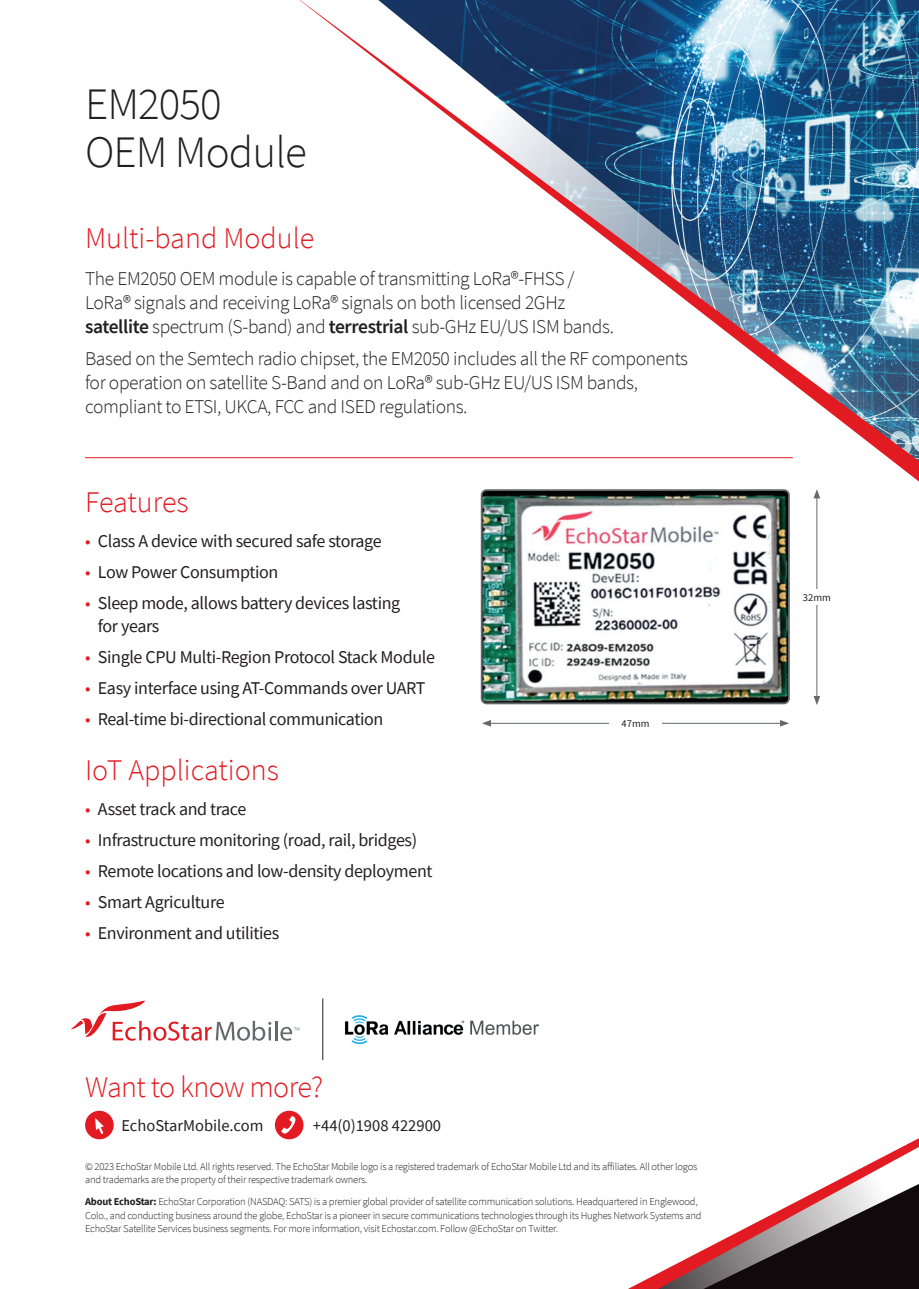
<style>
.page{position:relative;width:919px;height:1289px;background:#fff}
.page>*{position:absolute;margin:0;border:0;box-sizing:border-box;transform-origin:0 0}
.t1{font:300 45px/48px "Source Sans Pro";letter-spacing:-.02em;color:#231f20}
.t2{font:300 30px "Source Sans Pro";color:#e21a21}
.t3{font:300 30px "Source Sans Pro";letter-spacing:-.02em;color:#e21a21}
.t4{font:300 19.5px/24px "Source Sans Pro";letter-spacing:-.02em;color:#231f20}
.t5{font:18px/22.5px "Source Sans Pro";letter-spacing:-.02em;color:#231f20}
.t6{font:16.5px "Source Sans Pro";color:#231f20}
.t7{font:300 10.5px/13.5px "Source Sans Pro";letter-spacing:-.02em;color:#231f20}
.t8{font:10.5px "Source Sans Pro";color:#231f20}
.s1{font-weight:600}
.s2{color:#e21a21}
.s3{font-weight:700}
</style>
<div class="page">
<svg style="left:630px;top:1138px;width:288px;height:150px"></svg>
<svg style="left:299px;top:0;width:619px;height:481px"></svg>
<div style="left:85px;top:1110px;width:29px;height:29px;background:#e21a21;border-radius:50%"></div>
<svg style="left:95px;top:1118px;width:9px;height:16px"></svg>
<div style="left:275px;top:1110px;width:28px;height:29px;background:#e21a21;border-radius:50%"></div>
<svg style="left:281px;top:1116px;width:15px;height:18px"></svg>
<hr style="left:816px;top:496px;width:1px;height:202px;background:#64696d">
<svg style="left:813px;top:696px;width:7px;height:9px"></svg>
<svg style="left:813px;top:489px;width:7px;height:9px"></svg>
<div style="left:799px;top:589px;width:35px;height:16px;background:#fff"></div>
<hr style="left:488px;top:723px;width:294px;height:1px;background:#64696d">
<svg style="left:780px;top:720px;width:9px;height:6px"></svg>
<svg style="left:482px;top:720px;width:9px;height:6px"></svg>
<div style="left:609px;top:713px;width:52px;height:19px;background:#fff"></div>
<img style="left:483px;top:492px;width:303px;height:209px">
<div style="left:480px;top:489px;width:309px;height:215px;border:2px solid #64696d;border-radius:5px"></div>
<hr style="left:275px;top:1020px;width:2px;height:20px;background:#64696d">
<svg style="left:280px;top:1026px;width:19px;height:14px"></svg>
<svg style="left:71px;top:1000px;width:200px;height:40px"></svg>
<img style="left:345px;top:1015px;width:194px;height:29px">
<hr style="left:322px;top:998px;width:1px;height:62px;background:#231f20">
<hr style="left:85px;top:457px;width:707px;height:1px;background:#e21a21">
<h1 class="t1" style="left:85px;top:80px;width:223px">EM2050<br>OEM Module</h1>
<h2 class="t2" style="left:85px;top:220px;width:231px">Multi-band Module</h2>
<h3 class="t4" style="left:85px;top:266px;width:530px">The EM2050 OEM module is capable of transmitting LoRa®-FHSS /<br>LoRa® signals and receiving LoRa® signals on both licensed 2GHz <span class="s1">satellite</span> spectrum (S-band) and <span class="s1">terrestrial</span> sub-GHz EU/US ISM bands.</h3>
<h3 class="t4" style="left:85px;top:347px;width:604px">Based on the Semtech radio chipset, the EM2050 includes all the RF components for operation on satellite S-Band and on LoRa® sub-GHz EU/US ISM bands, compliant to ETSI, UKCA, FCC and ISED regulations.</h3>
<h2 class="t2" style="left:85px;top:483px;width:105px">Features</h2>
<h3 class="t5" style="left:85px;top:529px;width:298px"><span class="s2">•</span> Class A device with secured safe storage</h3>
<h3 class="t5" style="left:85px;top:560px;width:195px"><span class="s2">•</span> Low Power Consumption</h3>
<h3 class="t5" style="left:98px;top:591px;width:304px;text-indent:-13px"><span class="s2">•</span> Sleep mode, allows battery devices lasting for years</h3>
<h3 class="t5" style="left:85px;top:645px;width:351px"><span class="s2">•</span> Single CPU Multi-Region Protocol Stack Module</h3>
<h3 class="t5" style="left:85px;top:676px;width:342px"><span class="s2">•</span> Easy interface using AT-Commands over UART</h3>
<h3 class="t5" style="left:85px;top:707px;width:300px"><span class="s2">•</span> Real-time bi-directional communication</h3>
<h2 class="t2" style="left:85px;top:751px;width:195px">IoT Applications</h2>
<h3 class="t5" style="left:85px;top:797px;width:163px"><span class="s2">•</span> Asset track and trace</h3>
<h3 class="t5" style="left:85px;top:828px;width:333px"><span class="s2">•</span> Infrastructure monitoring (road, rail, bridges)</h3>
<h3 class="t5" style="left:85px;top:859px;width:349px"><span class="s2">•</span> Remote locations and low-density deployment</h3>
<h3 class="t5" style="left:85px;top:890px;width:141px"><span class="s2">•</span> Smart Agriculture</h3>
<h3 class="t5" style="left:85px;top:921px;width:196px"><span class="s2">•</span> Environment and utilities</h3>
<h2 class="t3" style="left:85px;top:1068px;width:240px">Want to know more?</h2>
<h3 class="t6" style="left:121px;top:1114px;width:143px">EchoStarMobile.com</h3>
<h3 class="t6" style="left:313px;top:1114px;width:130px">+44(0)1908 422900</h3>
<p class="t8" style="left:621px;top:717px;width:29px">47mm</p>
<p class="t7" style="left:85px;top:1159px;width:613px">© 2023 EchoStar Mobile Ltd. All rights reserved. The EchoStar Mobile logo is a registered trademark of EchoStar Mobile Ltd and its affiliates. All other logos and trademarks are the property of their respective trademark owners.</p>
<p class="t7" style="left:85px;top:1195px;width:618px"><span class="s3">About EchoStar:</span> EchoStar Corporation (NASDAQ: SATS) is a premier global provider of satellite communication solutions. Headquartered in Englewood,<br>Colo., and conducting business around the globe, EchoStar is a pioneer in secure communications technologies through its Hughes Network Systems and<br>EchoStar Satellite Services business segments. For more information, visit Echostar.com. Follow @EchoStar on Twitter.</p>
<p class="t8" style="left:802px;top:591px;width:29px">32mm</p>
</div>
